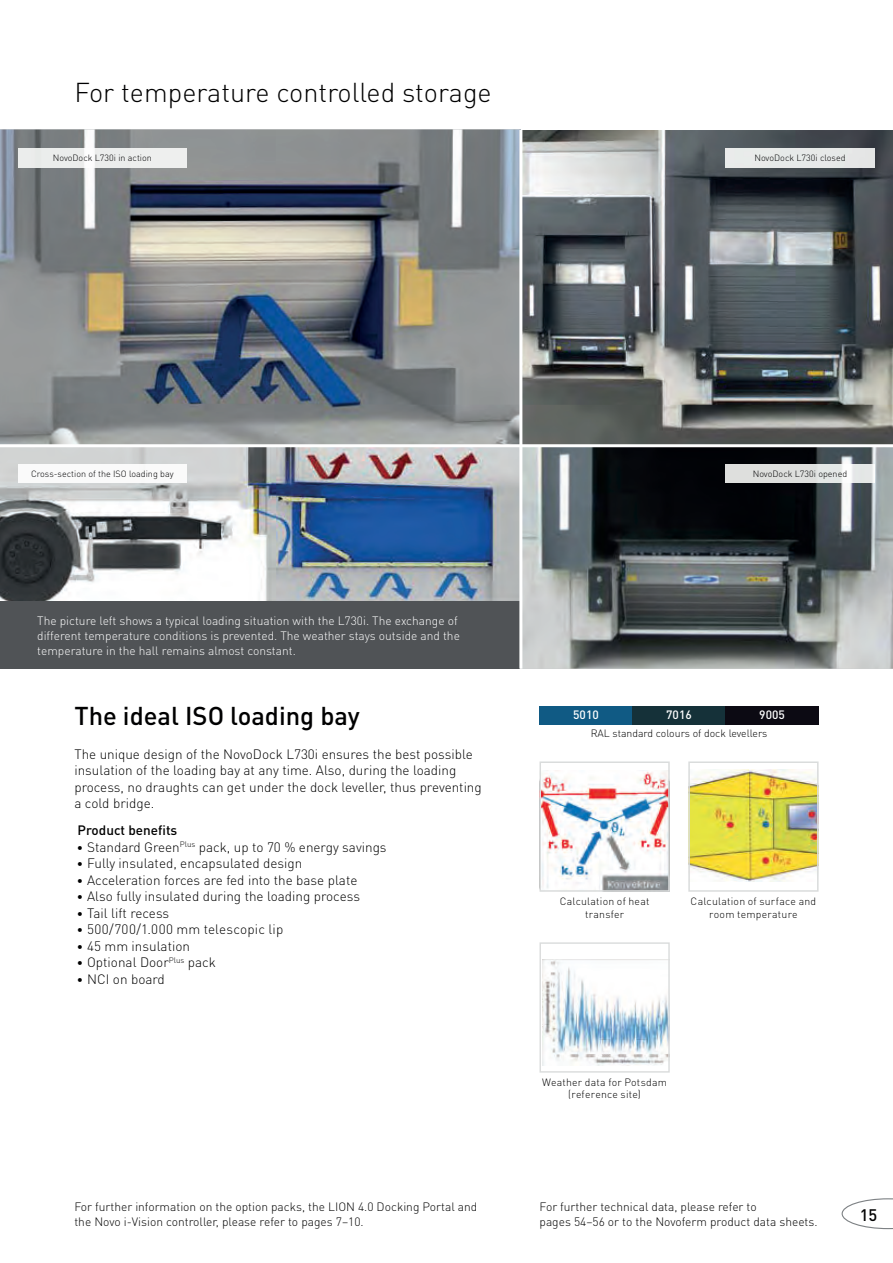
<style>
.page{position:relative;width:893px;height:1263px;background:#fff}
.page>*{position:absolute;margin:0;border:0;box-sizing:border-box;transform-origin:0 0}
.t1{font:300 27px "DIN Pro";color:#000001}
.t2{font:500 25.5px "DIN Pro";color:#000001}
.t3{font:500 16.5px "DIN Pro";color:#000001}
.t4{font:300 13.5px/16.5px "DIN Pro";color:#000001}
.t5{font:500 13.5px "DIN Pro";color:#000001}
.t6{font:300 12px/15px "DIN Pro";color:#000001}
.t7{font:300 12px/15px "DIN Pro";color:#fff}
.t8{font:500 12px "DIN Pro";color:#fff}
.t9{font:300 10.5px/12.8px "DIN Pro";letter-spacing:.02em;color:#000001;text-align:center}
.t10{font:300 10.5px "DIN Pro";color:#000001}
.t11{font:300 9px "DIN Pro";color:#000001}
.s1{font-weight:400;font-size:12px}
</style>
<div class="page">
<img style="left:0;top:130px;width:519px;height:314px">
<img style="left:0;top:447px;width:519px;height:154px">
<div style="left:0;top:601px;width:521px;height:68px;background:#505356"></div>
<img style="left:522px;top:130px;width:371px;height:539px">
<img style="left:543px;top:959px;width:125px;height:106px">
<div style="left:539px;top:942px;width:131px;height:130px;border:1px solid #dadcdc"></div>
<img style="left:542px;top:771px;width:125px;height:118px">
<div style="left:539px;top:761px;width:131px;height:131px;border:2px solid #dadcdc"></div>
<img style="left:691px;top:769px;width:125px;height:112px">
<div style="left:688px;top:761px;width:131px;height:131px;border:2px solid #dadcdc"></div>
<div style="left:539px;top:706px;width:93px;height:18px;background:#105a84"></div>
<div style="left:632px;top:706px;width:93px;height:18px;background:#153139"></div>
<div style="left:725px;top:706px;width:94px;height:18px;background:#0c0a13"></div>
<div style="left:725px;top:149px;width:149px;height:18px;background:#e7eae9"></div>
<img style="left:725px;top:464px;width:149px;height:19px">
<img style="left:19px;top:464px;width:167px;height:19px">
<div style="left:19px;top:149px;width:167px;height:18px;background:#ebedec"></div>
<svg style="left:842px;top:1198px;width:51px;height:31px"></svg>
<hr style="left:0;top:444px;width:893px;height:3px;background:#fff">
<hr style="left:519px;top:130px;width:3px;height:539px;background:#fff">
<h1 class="t1" style="left:74px;top:83px;width:419px">For temperature controlled storage</h1>
<p class="t11" style="left:53px;top:155px;width:101px">NovoDock L730i in action</p>
<p class="t11" style="left:754px;top:155px;width:93px">NovoDock L730i closed</p>
<p class="t11" style="left:31px;top:471px;width:144px">Cross-section of the ISO loading bay</p>
<p class="t11" style="left:753px;top:471px;width:96px">NovoDock L730i opened</p>
<p class="t7" style="left:37px;top:614px;width:424px">The picture left shows a typical loading situation with the L730i. The exchange of different temperature conditions is prevented. The weather stays outside and the temperature in the hall remains almost constant.</p>
<h2 class="t2" style="left:74px;top:707px;width:287px">The ideal ISO loading bay</h2>
<p class="t4" style="left:74px;top:747px;width:409px">The unique design of the NovoDock L730i ensures the best possible insulation of the loading bay at any time. Also, during the loading process, no draughts can get under the dock leveller, thus preventing a cold bridge.</p>
<p class="t5" style="left:78px;top:826px;width:101px">Product benefits</p>
<p class="t4" style="left:77px;top:840px;width:311px"><span class="s1">•</span> Standard Green<sup>Plus</sup> pack, up to 70 % energy savings</p>
<p class="t4" style="left:77px;top:857px;width:227px"><span class="s1">•</span> Fully insulated, encapsulated design</p>
<p class="t4" style="left:77px;top:873px;width:282px"><span class="s1">•</span> Acceleration forces are fed into the base plate</p>
<p class="t4" style="left:77px;top:890px;width:285px"><span class="s1">•</span> Also fully insulated during the loading process</p>
<p class="t4" style="left:77px;top:906px;width:94px"><span class="s1">•</span> Tail lift recess</p>
<p class="t4" style="left:77px;top:923px;width:208px"><span class="s1">•</span> 500/700/1.000 mm telescopic lip</p>
<p class="t4" style="left:77px;top:939px;width:115px"><span class="s1">•</span> 45 mm insulation</p>
<p class="t4" style="left:77px;top:956px;width:140px"><span class="s1">•</span> Optional Door<sup>Plus</sup> pack</p>
<p class="t4" style="left:77px;top:972px;width:89px"><span class="s1">•</span> NCI on board</p>
<p class="t8" style="left:573px;top:711px;width:27px">5010</p>
<p class="t8" style="left:666px;top:711px;width:27px">7016</p>
<p class="t8" style="left:759px;top:711px;width:27px">9005</p>
<p class="t10" style="left:591px;top:730px;width:178px">RAL standard colours of dock levellers</p>
<p class="t9" style="left:560px;top:896px;width:91px">Calculation of heat transfer</p>
<p class="t9" style="left:691px;top:896px;width:127px">Calculation of surface and room temperature</p>
<p class="t9" style="left:542px;top:1077px;width:126px">Weather data for Potsdam (reference site)</p>
<p class="t6" style="left:74px;top:1200px;width:404px">For further information on the option packs, the LION 4.0 Docking Portal and the Novo i-Vision controller, please refer to pages 7–10.</p>
<p class="t6" style="left:539px;top:1200px;width:280px">For further technical data, please refer to<br>pages 54–56 or to the Novoferm product data sheets.</p>
<p class="t3" style="left:860px;top:1209px;width:19px">15</p>
</div>
